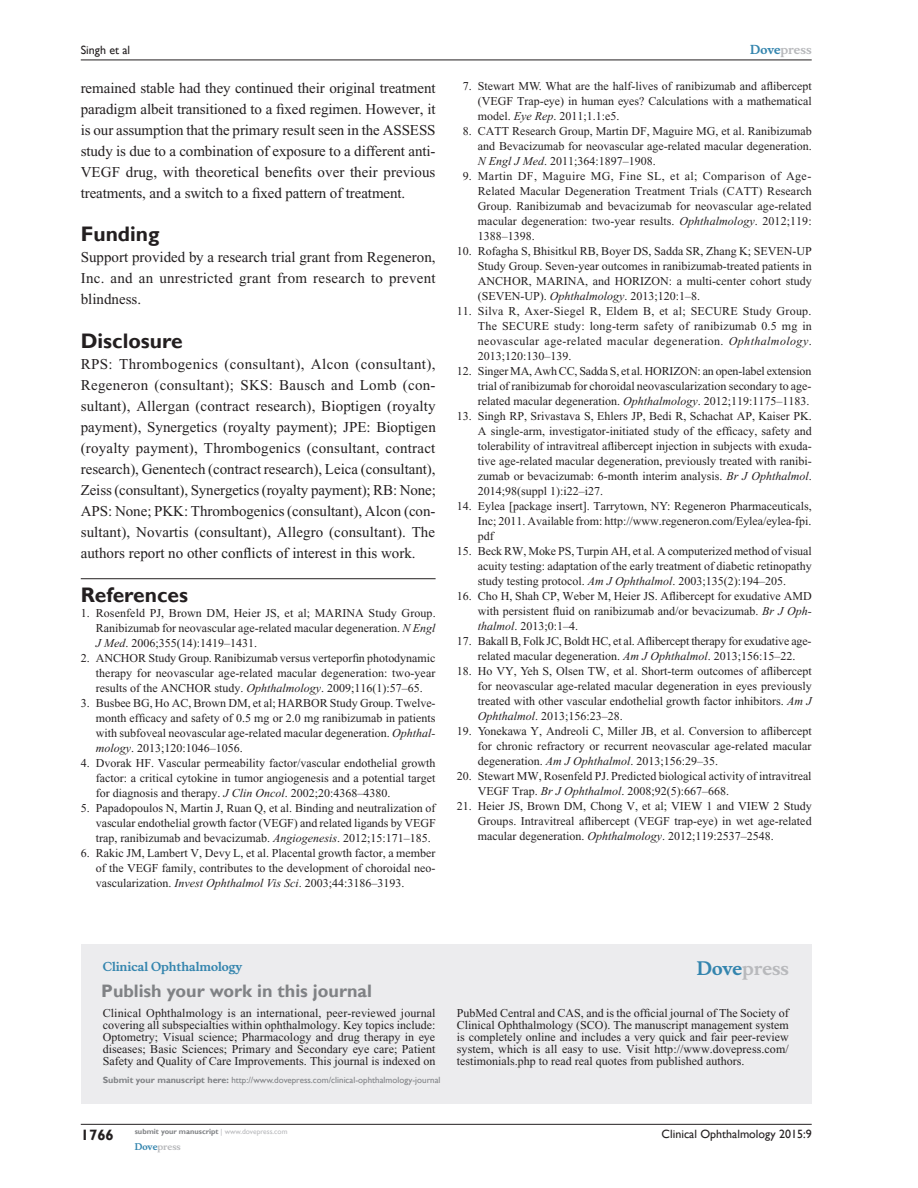
<style>
.page{position:relative;width:918px;height:1188px;background:#fff}
.page>*{position:absolute;margin:0;border:0;box-sizing:border-box;transform-origin:0 0}
.RefH{font:700 21px "Gill Sans";color:#231f20}
.PromBx-H1{font:700 18px "Gill Sans";color:#808285}
.PromBx-Brand{font:700 18px "Musee";color:#b8b9bc}
.TxF{font:15px/21px "Times New Roman";color:#231f20;text-align:justify}
.Tx{font:15px/21px "Times New Roman";letter-spacing:-.005em;color:#231f20;text-align:justify}
.t1{font:700 15px "Gill Sans";color:#231f20}
.RefNL2{font:12px/15px "Times New Roman";color:#231f20;text-align:justify}
.RefNL1{font:12px/15px "Times New Roman";color:#231f20;text-align:justify}
.PromBx-Tx{font:12px/12px "Times New Roman";color:#231f20;text-align:justify}
.t2{font:12px "Gill Sans";color:#231f20}
.PromBx-JrnlName{font:700 12px "Musee";color:#3485ae}
.t3{font:700 12px "Musee";color:#b8b9bc}
.PromBx-SubmitMssWebA{font:9px "Gill Sans";color:#808285}
.t4{font:700 9px "Musee";color:#b8b9bc}
.t5{font:700 7.5px "Gill Sans";color:#808285}
.s1{font-style:italic}
.s2{color:#3485ae}
.s3{font-weight:700}
.s4{font-weight:400;color:#b8b9bc}
</style>
<div class="page">
<div style="left:81px;top:944px;width:731px;height:159px;background:#ececee"></div>
<hr style="left:81px;top:1124px;width:731px;height:1px;background:#231f20">
<hr style="left:81px;top:60px;width:731px;height:1px;background:#231f20">
<hr style="left:81px;top:578px;width:355px;height:1px;background:#231f20">
<p class="t2" style="left:81px;top:43px;width:51px">Singh et al</p>
<p class="Tx" style="left:81px;top:77px;width:356px">remained stable had they continued their original treatment paradigm albeit transitioned to a fixed regimen. However, it is our assumption that the primary result seen in the ASSESS study is due to a combination of exposure to a different anti-VEGF drug, with theoretical benefits over their previous treatments, and a switch to a fixed pattern of treatment.</p>
<h1 class="RefH" style="left:81px;top:222px;width:80px">Funding</h1>
<p class="TxF" style="left:81px;top:247px;width:356px">Support provided by a research trial grant from Regeneron, Inc. and an unrestricted grant from research to prevent blindness.</p>
<h1 class="RefH" style="left:81px;top:328px;width:103px">Disclosure</h1>
<p class="TxF" style="left:81px;top:354px;width:357px">RPS: Thrombogenics (consultant), Alcon (consultant), Regeneron (consultant); SKS: Bausch and Lomb (con&shy;sultant), Allergan (contract research), Bioptigen (royalty payment), Synergetics (royalty payment); JPE: Bioptigen (royalty payment), Thrombogenics (consultant, contract research), Genentech (contract research), Leica (consultant), Zeiss (consultant), Synergetics (royalty payment); RB: None; APS: None; PKK: Thrombogenics (consultant), Alcon (con&shy;sultant), Novartis (consultant), Allegro (consultant). The authors report no other conflicts of interest in this work.</p>
<p class="RefH" style="left:81px;top:582px;width:109px">References</p>
<p class="RefNL1" style="left:96px;top:605px;width:341px;text-indent:-15px">1. Rosenfeld PJ, Brown DM, Heier JS, et al; MARINA Study Group.<br>Ranibizumab for neovascular age-related macular degeneration. <span class="s1">N Engl J Med</span>. 2006;355(14):1419–1431.</p>
<p class="RefNL1" style="left:96px;top:650px;width:341px;text-indent:-15px">2. ANCHOR Study Group. Ranibizumab versus verteporfin photodynamic therapy for neovascular age-related macular degeneration: two-year results of the ANCHOR study. <span class="s1">Ophthalmology</span>. 2009;116(1):57–65.</p>
<p class="RefNL1" style="left:96px;top:695px;width:341px;text-indent:-15px">3. Busbee BG, Ho AC, Brown DM, et al; HARBOR Study Group. Twelve&shy;month efficacy and safety of 0.5 mg or 2.0 mg ranibizumab in patients with subfoveal neovascular age-related macular degeneration. <span class="s1">Ophthal&shy;mology</span>. 2013;120:1046–1056.</p>
<p class="RefNL1" style="left:96px;top:755px;width:341px;text-indent:-15px">4. Dvorak HF. Vascular permeability factor/vascular endothelial growth factor: a critical cytokine in tumor angiogenesis and a potential target for diagnosis and therapy. <span class="s1">J Clin Oncol</span>. 2002;20:4368–4380.</p>
<p class="RefNL1" style="left:96px;top:800px;width:342px;text-indent:-15px">5. Papadopoulos N, Martin J, Ruan Q, et al. Binding and neutralization of vascular endothelial growth factor (VEGF) and related ligands by VEGF trap, ranibizumab and bevacizumab. <span class="s1">Angiogenesis</span>. 2012;15:171–185.</p>
<p class="RefNL1" style="left:96px;top:845px;width:341px;text-indent:-15px">6. Rakic JM, Lambert V, Devy L, et al. Placental growth factor, a member of the VEGF family, contributes to the development of choroidal neo&shy;vascularization. <span class="s1">Invest Ophthalmol Vis Sci</span>. 2003;44:3186–3193.</p>
<p class="t3" style="left:750px;top:43px;width:63px"><span class="s2">Dove</span>press</p>
<p class="RefNL2" style="left:478px;top:79px;width:335px;text-indent:-15px">7. Stewart MW. What are the half-lives of ranibizumab and aflibercept (VEGF Trap-eye) in human eyes? Calculations with a mathematical model. <span class="s1">Eye Rep</span>. 2011;1.1:e5.</p>
<p class="RefNL2" style="left:478px;top:124px;width:335px;text-indent:-15px">8. CATT Research Group, Martin DF, Maguire MG, et al. Ranibizumab and Bevacizumab for neovascular age-related macular degeneration.<br><span class="s1">N Engl J Med</span>. 2011;364:1897–1908.</p>
<p class="RefNL2" style="left:478px;top:169px;width:335px;text-indent:-15px">9. Martin DF, Maguire MG, Fine SL, et al; Comparison of Age-Related Macular Degeneration Treatment Trials (CATT) Research Group. Ranibizumab and bevacizumab for neovascular age-related macular degeneration: two-year results. <span class="s1">Ophthalmology</span>. 2012;119:<br>1388–1398.</p>
<p class="RefNL2" style="left:478px;top:244px;width:335px;text-indent:-21px">10. Rofagha S, Bhisitkul RB, Boyer DS, Sadda SR, Zhang K; SEVEN-UP Study Group. Seven-year outcomes in ranibizumab-treated patients in ANCHOR, MARINA, and HORIZON: a multi-center cohort study (SEVEN-UP). <span class="s1">Ophthalmology</span>. 2013;120:1–8.</p>
<p class="RefNL2" style="left:478px;top:304px;width:336px;text-indent:-21px">11. Silva R, Axer-Siegel R, Eldem B, et al; SECURE Study Group.<br>The SECURE study: long-term safety of ranibizumab 0.5 mg in neovascular age-related macular degeneration. <span class="s1">Ophthalmology</span>.<br>2013;120:130–139.</p>
<p class="RefNL2" style="left:478px;top:364px;width:335px;text-indent:-21px">12. Singer MA, Awh CC, Sadda S, et al. HORIZON: an open-label extension trial of ranibizumab for choroidal neovascularization secondary to age&shy;related macular degeneration. <span class="s1">Ophthalmology</span>. 2012;119:1175–1183.</p>
<p class="RefNL2" style="left:478px;top:409px;width:335px;text-indent:-21px">13. Singh RP, Srivastava S, Ehlers JP, Bedi R, Schachat AP, Kaiser PK.<br>A single-arm, investigator-initiated study of the efficacy, safety and tolerability of intravitreal aflibercept injection in subjects with exuda&shy;tive age-related macular degeneration, previously treated with ranibi&shy;zumab or bevacizumab: 6-month interim analysis. <span class="s1">Br J Ophthalmol</span>.<br>2014;98(suppl 1):i22–i27.</p>
<p class="RefNL2" style="left:478px;top:499px;width:335px;text-indent:-21px">14. Eylea [package insert]. Tarrytown, NY: Regeneron Pharmaceuticals, Inc; 2011. Available from: http://www.regeneron.com/Eylea/eylea-fpi. pdf</p>
<p class="RefNL2" style="left:478px;top:544px;width:335px;text-indent:-21px">15. Beck RW, Moke PS, Turpin AH, et al. A computerized method of visual acuity testing: adaptation of the early treatment of diabetic retinopathy study testing protocol. <span class="s1">Am J Ophthalmol</span>. 2003;135(2):194–205.</p>
<p class="RefNL2" style="left:478px;top:589px;width:335px;text-indent:-21px">16. Cho H, Shah CP, Weber M, Heier JS. Aflibercept for exudative AMD with persistent fluid on ranibizumab and/or bevacizumab. <span class="s1">Br J Oph&shy;thalmol</span>. 2013;0:1–4.</p>
<p class="RefNL2" style="left:457px;top:634px;width:356px;text-align:center">17. Bakall B, Folk JC, Boldt HC, et al. Aflibercept therapy for exudative age&shy;related macular degeneration. <span class="s1">Am J Ophthalmol</span>. 2013;156:15–22.</p>
<p class="RefNL2" style="left:478px;top:664px;width:335px;text-indent:-21px">18. Ho VY, Yeh S, Olsen TW, et al. Short-term outcomes of aflibercept for neovascular age-related macular degeneration in eyes previously treated with other vascular endothelial growth factor inhibitors. <span class="s1">Am J Ophthalmol</span>. 2013;156:23–28.</p>
<p class="RefNL2" style="left:478px;top:724px;width:335px;text-indent:-21px">19. Yonekawa Y, Andreoli C, Miller JB, et al. Conversion to aflibercept for chronic refractory or recurrent neovascular age-related macular degeneration. <span class="s1">Am J Ophthalmol</span>. 2013;156:29–35.</p>
<p class="RefNL2" style="left:478px;top:769px;width:335px;text-indent:-21px">20. Stewart MW, Rosenfeld PJ. Predicted biological activity of intravitreal<br>VEGF Trap. <span class="s1">Br J Ophthalmol</span>. 2008;92(5):667–668.</p>
<p class="RefNL2" style="left:478px;top:799px;width:335px;text-indent:-21px">21. Heier JS, Brown DM, Chong V, et al; VIEW 1 and VIEW 2 Study Groups. Intravitreal aflibercept (VEGF trap-eye) in wet age-related macular degeneration. <span class="s1">Ophthalmology</span>. 2012;119:2537–2548.</p>
<p class="PromBx-JrnlName" style="left:103px;top:959px;width:141px">Clinical Ophthalmology</p>
<p class="PromBx-H1" style="left:101px;top:980px;width:272px">Publish your work in this journal</p>
<p class="PromBx-Brand" style="left:697px;top:958px;width:94px"><span class="s2">Dove</span>press</p>
<p class="PromBx-Tx" style="left:103px;top:1007px;width:334px">Clinical Ophthalmology is an international, peer-reviewed journal covering all subspecialties within ophthalmology. Key topics include:<br>Optometry; Visual science; Pharmacology and drug therapy in eye diseases; Basic Sciences; Primary and Secondary eye care; Patient Safety and Quality of Care Improvements. This journal is indexed on</p>
<p class="PromBx-Tx" style="left:457px;top:1007px;width:333px">PubMed Central and CAS, and is the official journal of The Society of Clinical Ophthalmology (SCO). The manuscript management system is completely online and includes a very quick and fair peer-review system, which is all easy to use. Visit http://www.dovepress.com/ testimonials.php to read real quotes from published authors.</p>
<p class="PromBx-SubmitMssWebA" style="left:103px;top:1075px;width:339px"><span class="s3">Submit your manuscript here:</span> http://www.dovepress.com/clinical-ophthalmology-journal</p>
<p class="t1" style="left:81px;top:1126px;width:35px">1766</p>
<p class="t5" style="left:135px;top:1127px;width:154px">submit your manuscript <span class="s4">| www.dovepress.com</span></p>
<p class="t4" style="left:135px;top:1141px;width:48px"><span class="s2">Dove</span>press</p>
<p class="t2" style="left:662px;top:1127px;width:152px">Clinical Ophthalmology 2015:9</p>
</div>
